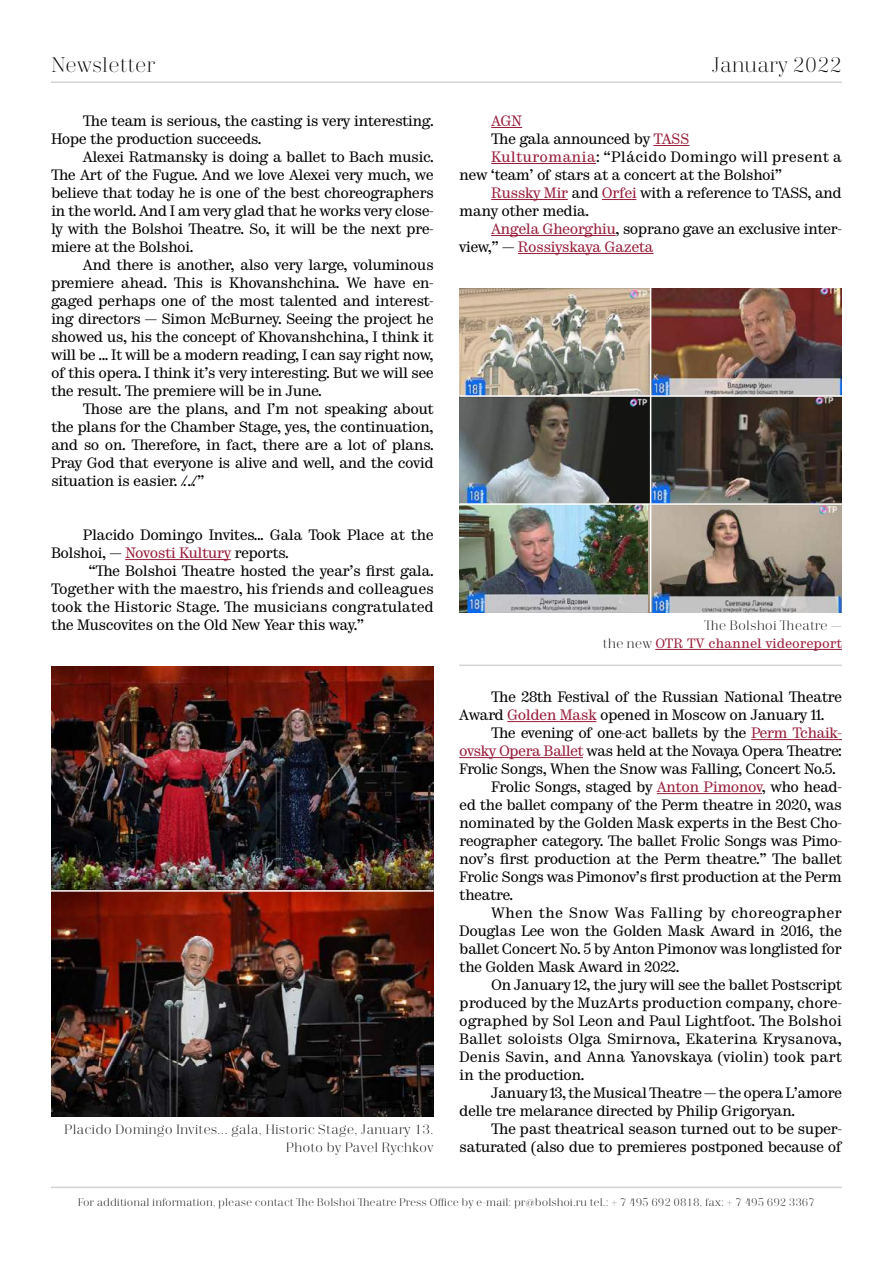
<style>
.page{position:relative;width:893px;height:1263px;background:#fff}
.page>*{position:absolute;margin:0;border:0;box-sizing:border-box;transform-origin:0 0}
.t1{font:300 21px "Trivia Serif";letter-spacing:-.01em;color:#000}
.t2{font:15px/18px "Trivia Serif 10 Demo";letter-spacing:-.035em;color:#000;text-align:justify}
.t3{font:15px "Trivia Serif 10 Demo";letter-spacing:-.01em;color:#000}
.t4{font:15px "Trivia Serif 10 Demo";letter-spacing:.01em;color:#000}
.t5{font:15px "Trivia Serif 10 Demo";letter-spacing:-.035em;color:#981d39}
.t6{font:300 13.5px/18px "Trivia Serif";color:#000;text-align:right}
.t7{font:13.5px "Trivia Serif 10 Demo";color:#981d39}
.t8{font:300 10.95px "Trivia Serif";color:#000}
.s1{color:#981d39}
.s2{color:#000}
.s3{font-family:"Trivia Serif";font-weight:300;color:#000}
</style>
<div class="page">
<hr style="left:51px;top:81px;width:791px;height:2px;background:#d1d3d4">
<hr style="left:51px;top:1187px;width:791px;height:1px;background:#d1d3d4">
<hr style="left:125px;top:559px;width:106px;height:1px;background:#981d39">
<hr style="left:491px;top:127px;width:31px;height:1px;background:#981d39">
<hr style="left:653px;top:145px;width:36px;height:1px;background:#981d39">
<hr style="left:491px;top:163px;width:105px;height:1px;background:#981d39">
<hr style="left:491px;top:199px;width:77px;height:1px;background:#981d39">
<hr style="left:602px;top:199px;width:34px;height:1px;background:#981d39">
<hr style="left:491px;top:235px;width:125px;height:1px;background:#981d39">
<hr style="left:518px;top:253px;width:136px;height:1px;background:#981d39">
<img style="left:51px;top:666px;width:383px;height:450px">
<hr style="left:51px;top:890px;width:383px;height:2px;background:#fff">
<img style="left:459px;top:288px;width:383px;height:215px">
<img style="left:459px;top:505px;width:190px;height:107px">
<img style="left:649px;top:505px;width:193px;height:107px">
<hr style="left:650px;top:288px;width:1px;height:324px;background:#fff">
<hr style="left:459px;top:395px;width:383px;height:2px;background:#fff">
<hr style="left:655px;top:649px;width:187px;height:1px;background:#981d39">
<hr style="left:459px;top:664px;width:383px;height:2px;background:#d1d3d4">
<hr style="left:507px;top:721px;width:89px;height:1px;background:#981d39">
<hr style="left:751px;top:739px;width:91px;height:1px;background:#981d39">
<hr style="left:459px;top:757px;width:124px;height:1px;background:#981d39">
<hr style="left:657px;top:793px;width:105px;height:1px;background:#981d39">
<h1 class="t1" style="left:51px;top:54px;width:106px">Newsletter</h1>
<h1 class="t1" style="left:711px;top:54px;width:132px">January 2022</h1>
<p class="t2" style="left:51px;top:113px;width:384px;text-indent:32px">The team is serious, the casting is very interesting.<br>Hope the production succeeds.</p>
<p class="t2" style="left:51px;top:149px;width:384px;text-indent:32px">Alexei Ratmansky is doing a ballet to Bach music.<br>The Art of the Fugue. And we love Alexei very much, we believe that today he is one of the best choreographers in the world. And I am very glad that he works very close&shy;ly with the Bolshoi Theatre. So, it will be the next pre&shy;miere at the Bolshoi.</p>
<p class="t2" style="left:51px;top:257px;width:384px;text-indent:32px">And there is another, also very large, voluminous premiere ahead. This is Khovanshchina. We have en&shy;gaged perhaps one of the most talented and interest&shy;ing directors — Simon McBurney. Seeing the project he showed us, his the concept of Khovanshchina, I think it will be ... It will be a modern reading, I can say right now, of this opera. I think it’s very interesting. But we will see the result. The premiere will be in June.</p>
<p class="t2" style="left:51px;top:401px;width:384px;text-indent:32px">Those are the plans, and I’m not speaking about the plans for the Chamber Stage, yes, the continuation, and so on. Therefore, in fact, there are a lot of plans.<br>Pray God that everyone is alive and well, and the covid situation is easier. /…/”</p>
<p class="t2" style="left:51px;top:527px;width:384px;text-indent:32px">Placido Domingo Invites... Gala Took Place at the<br>Bolshoi, — <span class="s1">Novosti Kultury</span> reports.</p>
<p class="t2" style="left:51px;top:563px;width:384px;text-indent:37px">“The Bolshoi Theatre hosted the year’s first gala.<br>Together with the maestro, his friends and colleagues took the Historic Stage. The musicians congratulated the Muscovites on the Old New Year this way.”</p>
<p class="t6" style="left:64px;top:1121px;width:371px">Placido Domingo Invites... gala, Historic Stage, January 13.<br>Photo by Pavel Rychkov</p>
<p class="t5" style="left:491px;top:112px;width:32px">AGN</p>
<p class="t2" style="left:491px;top:131px;width:200px">The gala announced by <span class="s1">TASS</span></p>
<p class="t4" style="left:491px;top:148px;width:352px"><span class="s1">Kulturomania</span>: “Plácido Domingo will present a</p>
<p class="t2" style="left:459px;top:167px;width:324px">new ‘team’ of stars at a concert at the Bolshoi”</p>
<p class="t2" style="left:491px;top:185px;width:352px"><span class="s1">Russky Mir</span> and <span class="s1">Orfei</span> with a reference to TASS, and</p>
<p class="t2" style="left:459px;top:203px;width:131px">many other media.</p>
<p class="t2" style="left:491px;top:221px;width:352px"><span class="s1">Angela Gheorghiu</span>, soprano gave an exclusive inter-</p>
<p class="t5" style="left:459px;top:238px;width:196px"><span class="s2">view,” —</span> Rossiyskaya Gazeta</p>
<p class="t6" style="left:704px;top:617px;width:139px">The Bolshoi Theatre —</p>
<p class="t7" style="left:603px;top:635px;width:240px"><span class="s3">the new</span> OTR TV channel videoreport</p>
<p class="t2" style="left:459px;top:689px;width:384px;text-indent:32px">The 28th Festival of the Russian National Theatre<br>Award <span class="s1">Golden Mask</span> opened in Moscow on January 11.</p>
<p class="t2" style="left:491px;top:725px;width:352px">The evening of one-act ballets by the <span class="s1">Perm Tchaik-</span></p>
<p class="t2" style="left:459px;top:743px;width:384px"><span class="s1">ovsky Opera Ballet</span> was held at the Novaya Opera Theatre:</p>
<p class="t2" style="left:459px;top:761px;width:378px">Frolic Songs, When the Snow was Falling, Concert No.5.</p>
<p class="t2" style="left:491px;top:779px;width:352px">Frolic Songs, staged by <span class="s1">Anton Pimonov</span>, who head-</p>
<p class="t2" style="left:459px;top:797px;width:384px">ed the ballet company of the Perm theatre in 2020, was</p>
<p class="t2" style="left:459px;top:815px;width:384px">nominated by the Golden Mask experts in the Best Cho-</p>
<p class="t2" style="left:459px;top:833px;width:384px">reographer category. The ballet Frolic Songs was Pimo-</p>
<p class="t2" style="left:459px;top:851px;width:384px">nov’s first production at the Perm theatre.” The ballet</p>
<p class="t2" style="left:459px;top:869px;width:384px">Frolic Songs was Pimonov’s first production at the Perm</p>
<p class="t2" style="left:459px;top:887px;width:55px">theatre.</p>
<p class="t4" style="left:491px;top:904px;width:352px">When the Snow Was Falling by choreographer</p>
<p class="t2" style="left:459px;top:923px;width:384px">Douglas Lee won the Golden Mask Award in 2016, the</p>
<p class="t2" style="left:459px;top:941px;width:384px">ballet Concert No. 5 by Anton Pimonov was longlisted for</p>
<p class="t2" style="left:459px;top:959px;width:222px">the Golden Mask Award in 2022.</p>
<p class="t2" style="left:491px;top:977px;width:352px">On January 12, the jury will see the ballet Postscript</p>
<p class="t3" style="left:459px;top:994px;width:384px">produced by the MuzArts production company, chore-</p>
<p class="t3" style="left:459px;top:1012px;width:384px">ographed by Sol Leon and Paul Lightfoot. The Bolshoi</p>
<p class="t3" style="left:459px;top:1030px;width:384px">Ballet soloists Olga Smirnova, Ekaterina Krysanova,</p>
<p class="t3" style="left:459px;top:1048px;width:384px">Denis Savin, and Anna Yanovskaya (violin) took part</p>
<p class="t2" style="left:459px;top:1067px;width:127px">in the production.</p>
<p class="t2" style="left:491px;top:1085px;width:352px">January 13, the Musical Theatre — the opera L’amore</p>
<p class="t2" style="left:459px;top:1103px;width:337px">delle tre melarance directed by Philip Grigoryan.</p>
<p class="t2" style="left:491px;top:1121px;width:352px">The past theatrical season turned out to be super-</p>
<p class="t2" style="left:459px;top:1139px;width:384px">saturated (also due to premieres postponed because of</p>
<p class="t8" style="left:78px;top:1196px;width:739px">For additional information, please contact The Bolshoi Theatre Press Office by e-mail: pr@bolshoi.ru tel.: + 7 495 692 0818, fax: + 7 495 692 3367</p>
</div>
